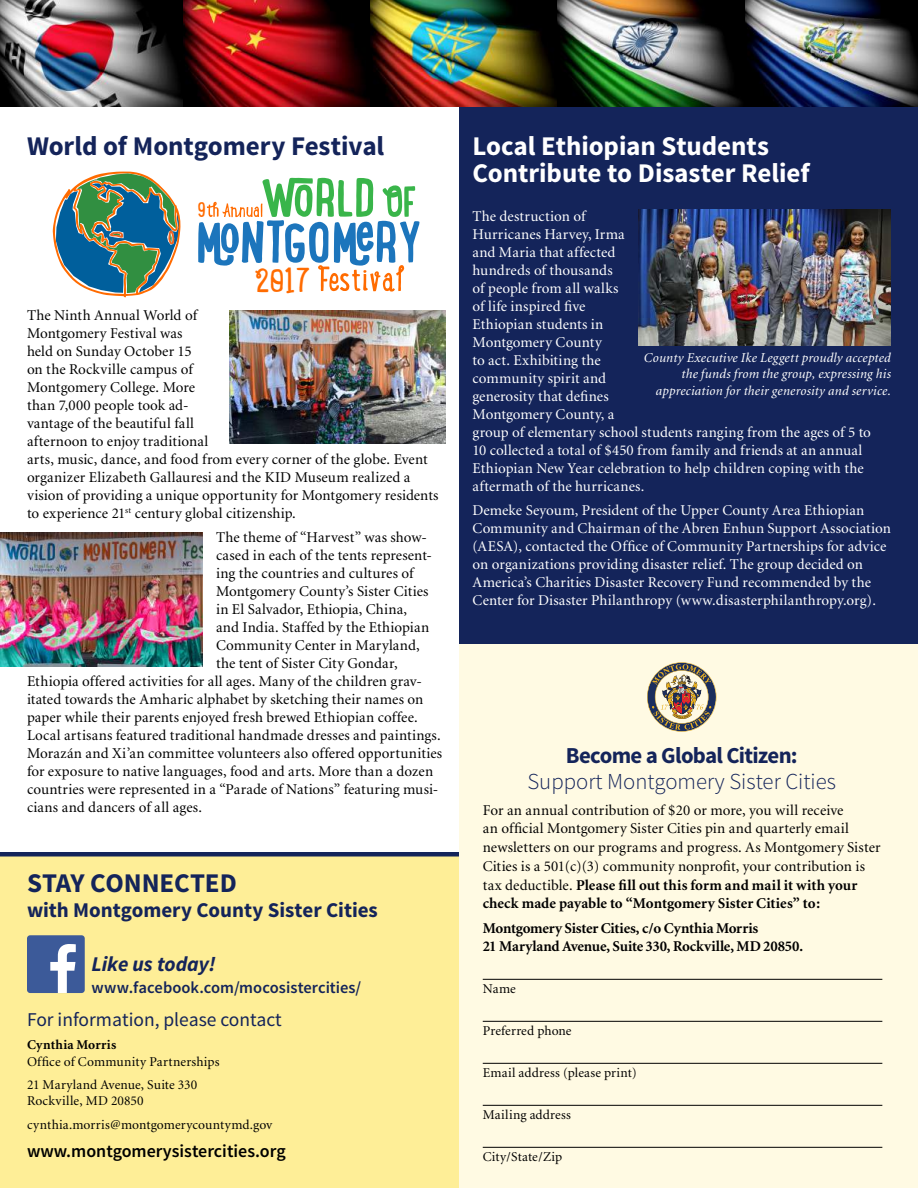
<style>
.page{position:relative;width:918px;height:1188px;background:#fff}
.page>*{position:absolute;margin:0;border:0;box-sizing:border-box;transform-origin:0 0}
.t1{font:29.7px "Lunch Box";color:#ff6b00}
.t2{font:700 27px/27px "Source Sans Pro";letter-spacing:-.005em;color:#fff}
.t3{font:700 27px "Source Sans Pro";letter-spacing:-.005em;color:#14245a}
.t4{font:300 22.8px "Source Sans Pro";color:#14245a}
.t5{font:700 22.8px "Source Sans Pro";letter-spacing:-.03em;color:#14245a}
.t6{font:700 21px "Source Sans Pro";letter-spacing:-.005em;color:#14245a}
.t7{font:italic 700 21px "Source Sans Pro";letter-spacing:-.005em;color:#14245a}
.t8{font:19.5px "Source Sans Pro";color:#14245a}
.t9{font:18.6px "Lunch Box";color:#ff6b00}
.t10{font:600 18px "Source Sans Pro";color:#000}
.t11{font:600 16.5px "Source Sans Pro";color:#14245a}
.t12{font:15px/18px "Minion";letter-spacing:.005em;color:#000}
.t13{font:15px/18px "Minion";letter-spacing:.005em;color:#fff}
.t14{font:700 15px/18px "Minion";letter-spacing:-.015em;color:#000}
.t15{font:13.5px/23.2px "Minion";letter-spacing:.01em;color:#000}
.t16{font:italic 13.5px/16.5px "Minion";letter-spacing:.015em;color:#fff;text-align:right}
.t17{font:700 13.5px "Minion";letter-spacing:.02em;color:#000}
.s1{font-weight:700}
</style>
<div class="page">
<div style="left:0;top:855px;width:459px;height:333px;background:#feee97"></div>
<div style="left:459px;top:644px;width:459px;height:544px;background:#fffae3"></div>
<div style="left:459px;top:106px;width:459px;height:538px;background:#14245a"></div>
<hr style="left:483px;top:979px;width:399px;height:1px;background:#000">
<hr style="left:483px;top:1021px;width:399px;height:1px;background:#000">
<hr style="left:483px;top:1063px;width:399px;height:1px;background:#000">
<hr style="left:483px;top:1105px;width:399px;height:1px;background:#000">
<hr style="left:483px;top:1147px;width:399px;height:1px;background:#000">
<img style="left:647px;top:662px;width:69px;height:70px">
<svg style="left:53px;top:171px;width:128px;height:127px"></svg>
<svg style="left:198px;top:178px;width:221px;height:114px"></svg>
<img style="left:0;top:532px;width:202px;height:134px">
<img style="left:230px;top:310px;width:216px;height:134px">
<img style="left:638px;top:210px;width:253px;height:135px">
<img style="left:744px;top:0;width:174px;height:106px">
<img style="left:557px;top:0;width:187px;height:106px">
<img style="left:370px;top:0;width:187px;height:106px">
<img style="left:182px;top:0;width:188px;height:106px">
<img style="left:0;top:0;width:182px;height:106px">
<div style="left:27px;top:935px;width:58px;height:58px;background:#3c5a99;border-radius:3px"></div>
<svg style="left:50px;top:944px;width:26px;height:49px"></svg>
<hr style="left:0;top:852px;width:459px;height:4px;background:#14245a">
<h2 class="t3" style="left:27px;top:129px;width:359px">World of Montgomery Festival</h2>
<p class="t9" style="left:198px;top:194px;width:10px">9</p>
<h1 class="t1" style="left:254px;top:255px;width:58px">2017</h1>
<p class="t12" style="left:27px;top:306px;width:413px">The Ninth Annual World of<br>Montgomery Festival was<br>held on Sunday October 15<br>on the Rockville campus of<br>Montgomery College. More<br>than 7,000 people took ad-<br>vantage of the beautiful fall<br>afternoon to enjoy traditional<br>arts, music, dance, and food from every corner of the globe. Event organizer Elizabeth Gallauresi and the KID Museum realized a vision of providing a unique opportunity for Montgomery residents to experience 21<sup>st</sup> century global citizenship.</p>
<p class="t12" style="left:216px;top:529px;width:212px">The theme of “Harvest” was show-</p>
<p class="t12" style="left:216px;top:547px;width:217px">cased in each of the tents represent-</p>
<p class="t12" style="left:216px;top:565px;width:199px">ing the countries and cultures of</p>
<p class="t12" style="left:216px;top:583px;width:214px">Montgomery County’s Sister Cities</p>
<p class="t12" style="left:216px;top:601px;width:193px">in El Salvador, Ethiopia, China,</p>
<p class="t12" style="left:216px;top:619px;width:215px">and India. Staffed by the Ethiopian</p>
<p class="t12" style="left:216px;top:637px;width:205px">Community Center in Maryland,</p>
<p class="t12" style="left:216px;top:655px;width:183px">the tent of Sister City Gondar,</p>
<p class="t12" style="left:27px;top:673px;width:396px">Ethiopia offered activities for all ages. Many of the children grav-</p>
<p class="t12" style="left:27px;top:691px;width:398px">itated towards the Amharic alphabet by sketching their names on</p>
<p class="t12" style="left:27px;top:709px;width:392px">paper while their parents enjoyed fresh brewed Ethiopian coffee.</p>
<p class="t12" style="left:27px;top:727px;width:415px">Local artisans featured traditional handmade dresses and paintings.</p>
<p class="t12" style="left:27px;top:745px;width:417px">Morazán and Xi’an committee volunteers also offered opportunities</p>
<p class="t12" style="left:27px;top:763px;width:408px">for exposure to native languages, food and arts. More than a dozen</p>
<p class="t12" style="left:27px;top:781px;width:413px">countries were represented in a “Parade of Nations” featuring musi-</p>
<p class="t12" style="left:27px;top:799px;width:176px">cians and dancers of all ages.</p>
<h2 class="t3" style="left:27px;top:866px;width:211px">STAY CONNECTED</h2>
<h3 class="t6" style="left:27px;top:897px;width:352px">with Montgomery County Sister Cities</h3>
<h3 class="t7" style="left:92px;top:951px;width:126px">Like us today!</h3>
<p class="t11" style="left:92px;top:977px;width:271px">www.facebook.com/mocosistercities/</p>
<h3 class="t8" style="left:27px;top:1007px;width:256px">For information, please contact</h3>
<p class="t17" style="left:27px;top:1038px;width:91px">Cynthia Morris</p>
<p class="t15" style="left:27px;top:1050px;width:194px">Office of Community Partnerships<br>21 Maryland Avenue, Suite 330</p>
<p class="t15" style="left:27px;top:1090px;width:247px">Rockville, MD 20850 cynthia.morris@montgomerycountymd.gov</p>
<p class="t10" style="left:27px;top:1140px;width:260px">www.montgomerysistercities.org</p>
<h2 class="t2" style="left:472px;top:134px;width:339px">Local Ethiopian Students<br>Contribute to Disaster Relief</h2>
<p class="t13" style="left:472px;top:207px;width:400px">The destruction of<br>Hurricanes Harvey, Irma<br>and Maria that affected<br>hundreds of thousands<br>of people from all walks<br>of life inspired five<br>Ethiopian students in<br>Montgomery County<br>to act. Exhibiting the<br>community spirit and<br>generosity that defines<br>Montgomery County, a<br>group of elementary school students ranging from the ages of 5 to<br>10 collected a total of $450 from family and friends at an annual<br>Ethiopian New Year celebration to help children coping with the aftermath of the hurricanes.</p>
<p class="t13" style="left:472px;top:502px;width:420px">Demeke Seyoum, President of the Upper County Area Ethiopian Community and Chairman of the Abren Enhun Support Association (AESA), contacted the Office of Community Partnerships for advice on organizations providing disaster relief. The group decided on America’s Charities Disaster Recovery Fund recommended by the Center for Disaster Philanthropy (www.disasterphilanthropy.org).</p>
<p class="t16" style="left:644px;top:350px;width:249px">County Executive Ike Leggett proudly accepted the funds from the group, expressing his appreciation for their generosity and service.</p>
<h3 class="t5" style="left:566px;top:741px;width:233px">Become a Global Citizen:</h3>
<h3 class="t4" style="left:527px;top:767px;width:310px">Support Montgomery Sister Cities</h3>
<p class="t12" style="left:483px;top:801px;width:399px;line-height:18.8px">For an annual contribution of $20 or more, you will receive<br>an official Montgomery Sister Cities pin and quarterly email newsletters on our programs and progress. As Montgomery Sister Cities is a 501(c)(3) community nonprofit, your contribution is tax deductible. <span class="s1">Please fill out this form and mail it with your check made payable to “Montgomery Sister Cities” to:</span></p>
<p class="t14" style="left:483px;top:920px;width:322px">Montgomery Sister Cities, c/o Cynthia Morris<br>21 Maryland Avenue, Suite 330, Rockville, MD 20850.</p>
<p class="t15" style="left:483px;top:978px;width:35px">Name</p>
<p class="t15" style="left:483px;top:1020px;width:90px">Preferred phone</p>
<p class="t15" style="left:483px;top:1062px;width:156px">Email address (please print)</p>
<p class="t15" style="left:483px;top:1104px;width:90px">Mailing address</p>
<p class="t15" style="left:483px;top:1146px;width:81px">City/State/Zip</p>
</div>
